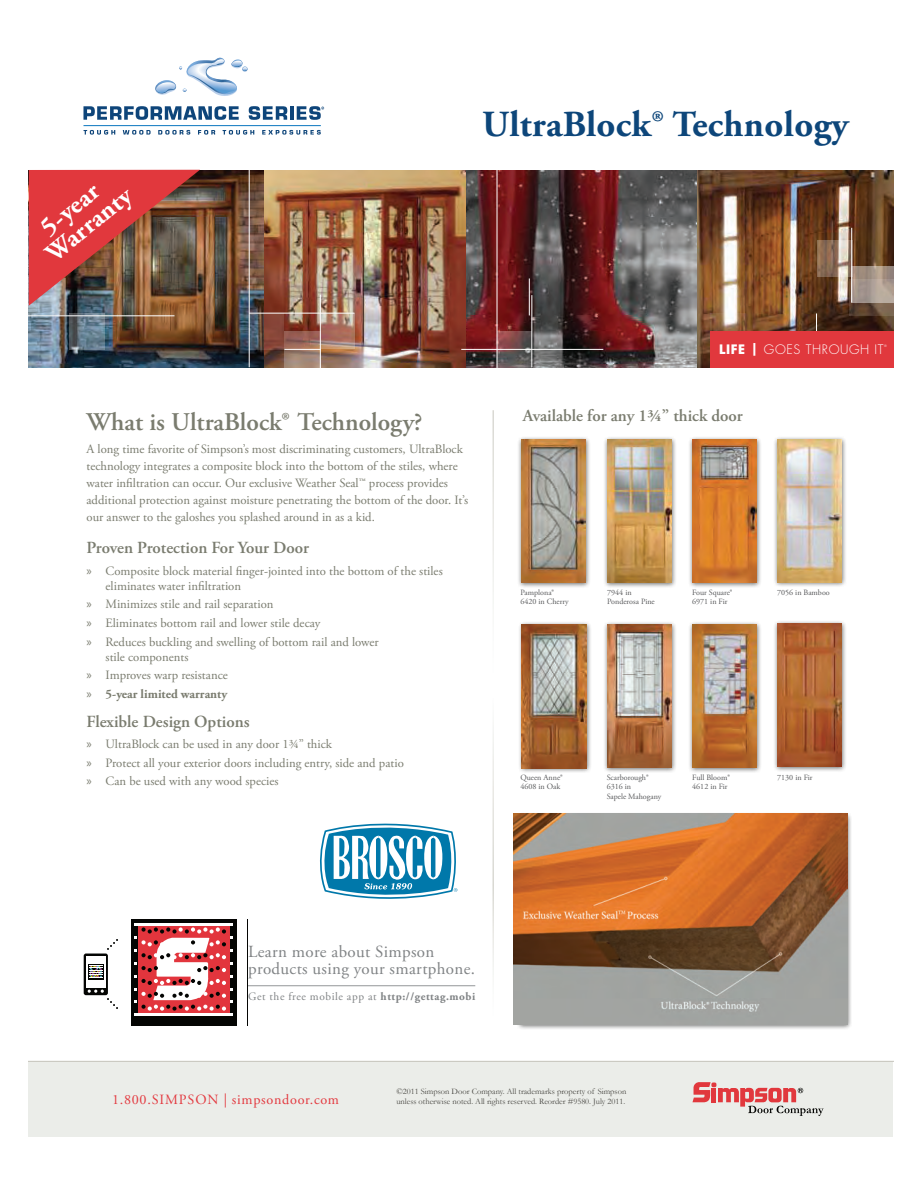
<style>
.page{position:relative;width:918px;height:1188px;background:#fff}
.page>*{position:absolute;margin:0;border:0;box-sizing:border-box;transform-origin:0 0}
.t1{font:700 36.75px "Adobe Garamond Pro";letter-spacing:.01em;color:#0d467a}
.t2{font:700 26.1px/23.7px "Adobe Garamond Pro";color:#fff}
.t3{font:600 25.35px "Adobe Garamond Pro";color:#7a7c6f}
.t4{font:600 16.95px "Adobe Garamond Pro";color:#7a7c6f}
.t5{font:16.95px/17px "Adobe Garamond Pro";letter-spacing:.02em;color:#808385}
.t6{font:14.1px "Adobe Garamond Pro";letter-spacing:.05em;color:#e3393f}
.t7{font:12.75px/18.6px "Adobe Garamond Pro";color:#7a7c6f}
.t8{font:300 12.75px "Futura";letter-spacing:.05em;color:#fff}
.t9{font:11.25px "Adobe Garamond Pro";letter-spacing:.05em;color:#808385}
.t10{font:8.4px/10.2px "Garamond";color:#494843}
.t11{font:8.1px/9.6px "Adobe Garamond Pro";color:#58595b}
.t12{font:300 3.3px "Futura";color:#fff}
.s1{font-family:"Myriad Pro"}
.s2{font-weight:700}
</style>
<div class="page">
<hr style="left:236px;top:985px;width:239px;height:1px;background:#939698">
<div style="left:134px;top:923px;width:100px;height:95px;background:#e2353d"></div>
<svg style="left:131px;top:925px;width:6px;height:90px"></svg>
<div style="left:120px;top:1015px;width:127px;height:21px;background:#040503"></div>
<div style="left:230px;top:909px;width:17px;height:127px;background:#040503"></div>
<div style="left:120px;top:909px;width:127px;height:16px;background:#040503"></div>
<div style="left:120px;top:909px;width:10px;height:127px;background:#fff"></div>
<div style="left:120px;top:1026px;width:127px;height:10px;background:#fff"></div>
<div style="left:237px;top:909px;width:10px;height:127px;background:#fff"></div>
<div style="left:120px;top:909px;width:127px;height:10px;background:#fff"></div>
<hr style="left:134px;top:1013px;width:99px;height:3px;background:#fff">
<svg style="left:134px;top:927px;width:99px;height:84px"></svg>
<hr style="left:134px;top:923px;width:99px;height:3px;background:#fff">
<div style="left:84px;top:954px;width:24px;height:41px;background:#040503;border-radius:2px"></div>
<div style="left:86px;top:956px;width:20px;height:32px;background:#fff"></div>
<svg style="left:107px;top:939px;width:11px;height:11px"></svg>
<svg style="left:88px;top:990px;width:30px;height:19px"></svg>
<svg style="left:88px;top:979px;width:16px;height:1px"></svg>
<div style="left:88px;top:964px;width:16px;height:15px;background:#040503"></div>
<svg style="left:89px;top:965px;width:14px;height:13px"></svg>
<div style="left:29px;top:1061px;width:864px;height:76px;background:#ebede9"></div>
<svg style="left:692px;top:1082px;width:132px;height:34px;background:#dfb3b2"></svg>
<img style="left:465px;top:170px;width:233px;height:198px">
<img style="left:256px;top:170px;width:209px;height:198px">
<img style="left:29px;top:170px;width:234px;height:197px">
<img style="left:698px;top:170px;width:195px;height:198px">
<hr style="left:532px;top:295px;width:1px;height:72px;background:#fff">
<hr style="left:249px;top:170px;width:1px;height:197px;background:#fff">
<hr style="left:320px;top:295px;width:1px;height:75px;background:#fff">
<hr style="left:29px;top:315px;width:146px;height:1px;background:#fff">
<hr style="left:497px;top:147px;width:1px;height:223px;background:#fff">
<hr style="left:249px;top:313px;width:105px;height:1px;background:#fff">
<svg style="left:69px;top:313px;width:36px;height:37px"></svg>
<svg style="left:29px;top:306px;width:37px;height:9px"></svg>
<svg style="left:284px;top:331px;width:37px;height:36px"></svg>
<svg style="left:497px;top:331px;width:35px;height:36px"></svg>
<svg style="left:321px;top:313px;width:33px;height:36px"></svg>
<svg style="left:817px;top:240px;width:36px;height:37px"></svg>
<svg style="left:850px;top:279px;width:43px;height:36px"></svg>
<svg style="left:710px;top:313px;width:36px;height:18px"></svg>
<svg style="left:851px;top:267px;width:42px;height:36px"></svg>
<svg style="left:250px;top:313px;width:34px;height:37px"></svg>
<hr style="left:461px;top:349px;width:142px;height:1px;background:#fff">
<hr style="left:851px;top:228px;width:1px;height:74px;background:#fff">
<hr style="left:816px;top:313px;width:1px;height:36px;background:#fff">
<hr style="left:529px;top:278px;width:1px;height:37px;background:#fff">
<div style="left:710px;top:331px;width:183px;height:37px;background:#e1383d"></div>
<hr style="left:84px;top:125px;width:237px;height:1px;background:#0e78bf">
<svg style="left:83px;top:106px;width:156px;height:14px"></svg>
<svg style="left:249px;top:106px;width:38px;height:14px"></svg>
<hr style="left:290px;top:106px;width:4px;height:14px;background:#0e457a">
<svg style="left:297px;top:106px;width:27px;height:14px"></svg>
<svg style="left:84px;top:130px;width:31px;height:5px"></svg>
<svg style="left:123px;top:130px;width:28px;height:5px"></svg>
<svg style="left:158px;top:130px;width:32px;height:5px"></svg>
<svg style="left:198px;top:130px;width:17px;height:5px"></svg>
<svg style="left:223px;top:130px;width:31px;height:5px"></svg>
<svg style="left:262px;top:130px;width:59px;height:5px"></svg>
<svg style="left:155px;top:57px;width:93px;height:39px"></svg>
<div style="left:517px;top:436px;width:74px;height:152px;background:#040503;opacity:.6"></div>
<img style="left:521px;top:440px;width:65px;height:143px">
<div style="left:603px;top:436px;width:74px;height:152px;background:#040503;opacity:.6"></div>
<img style="left:607px;top:440px;width:64px;height:143px">
<div style="left:688px;top:436px;width:74px;height:152px;background:#040503;opacity:.6"></div>
<img style="left:692px;top:440px;width:64px;height:143px">
<div style="left:773px;top:436px;width:74px;height:152px;background:#040503;opacity:.6"></div>
<img style="left:777px;top:440px;width:64px;height:142px">
<div style="left:518px;top:621px;width:74px;height:152px;background:#040503;opacity:.6"></div>
<img style="left:522px;top:625px;width:64px;height:143px">
<div style="left:603px;top:621px;width:74px;height:152px;background:#040503;opacity:.6"></div>
<img style="left:607px;top:625px;width:64px;height:142px">
<div style="left:688px;top:621px;width:74px;height:152px;background:#040503;opacity:.6"></div>
<img style="left:692px;top:625px;width:64px;height:142px">
<div style="left:773px;top:620px;width:74px;height:152px;background:#040503;opacity:.6"></div>
<img style="left:777px;top:624px;width:64px;height:143px">
<div style="left:516px;top:812px;width:336px;height:218px;background:#040503;opacity:.6"></div>
<img style="left:29px;top:170px;width:171px;height:136px">
<svg style="left:320px;top:823px;width:138px;height:76px"></svg>
<img style="left:513px;top:814px;width:334px;height:210px">
<h2 class="t2" style="left:27px;top:229px;width:104px;rotate:-39deg">»»5-year<br>Warranty</h2>
<h1 class="t1" style="left:482px;top:103px;width:368px">UltraBlock® Technology</h1>
<h3 class="t3" style="left:87px;top:408px;width:337px">What is UltraBlock® Technology?</h3>
<p class="t7" style="left:87px;top:441px;width:383px;line-height:17px">A long time favorite of Simpson’s most discriminating customers, UltraBlock technology integrates a composite block into the bottom of the stiles, where water infiltration can occur. Our exclusive Weather Seal™ process provides additional protection against moisture penetrating the bottom of the door. it’s our answer to the galoshes you splashed around in as a kid.</p>
<h3 class="t4" style="left:87px;top:538px;width:224px">Proven Protection For Your Door</h3>
<p class="t7" style="left:106px;top:563px;width:339px;line-height:15.3px;text-indent:-19px"><span class="s1">»</span> Composite block material finger-jointed into the bottom of the stiles eliminates water infiltration</p>
<p class="t7" style="left:87px;top:596px;width:294px"><span class="s1">»</span> Minimizes stile and rail separation<br><span class="s1">»</span> Eliminates bottom rail and lower stile decay<br><span class="s1">»</span> reduces buckling and swelling of bottom rail and lower</p>
<p class="t7" style="left:87px;top:648px;width:143px;text-indent:19px">stile components<br><span class="s1">»</span> improves warp resistance <span class="s1">»</span> <span class="s2">5-year limited warranty</span></p>
<h3 class="t4" style="left:87px;top:712px;width:165px">Flexible Design Options</h3>
<p class="t7" style="left:87px;top:735px;width:319px"><span class="s1">»</span> UltraBlock can be used in any door 1¾” thick<br><span class="s1">»</span> Protect all your exterior doors including entry, side and patio <span class="s1">»</span> Can be used with any wood species</p>
<p class="t8" style="left:719px;top:342px;width:166px"><span class="s2">LIFE |</span> GOES THROUGH IT</p>
<p class="t12" style="left:884px;top:344px;width:4px">®</p>
<h3 class="t4" style="left:523px;top:406px;width:221px">Available for any 1¾” thick door</h3>
<p class="t11" style="left:520px;top:587px;width:50px">Pamplona®<br>6420 in Cherry</p>
<p class="t11" style="left:607px;top:587px;width:49px">7944 in<br>Ponderosa Pine</p>
<p class="t11" style="left:692px;top:587px;width:42px">Four Square®<br>6971 in Fir</p>
<p class="t11" style="left:777px;top:587px;width:54px">7056 in Bamboo</p>
<p class="t11" style="left:520px;top:773px;width:44px">Queen Anne®<br>4608 in Oak</p>
<p class="t11" style="left:607px;top:773px;width:56px">Scarborough®<br>6316 in<br>Sapele Mahogany</p>
<p class="t11" style="left:692px;top:773px;width:39px">Full Bloom®<br>4612 in Fir</p>
<p class="t11" style="left:777px;top:773px;width:37px">7130 in Fir</p>
<h3 class="t5" style="left:248px;top:944px;width:228px">Learn more about Simpson products using your smartphone.</h3>
<p class="t9" style="left:248px;top:990px;width:229px">Get the free mobile app at <span class="s2">http://gettag.mobi</span></p>
<p class="t6" style="left:112px;top:1091px;width:229px">1.800.SiMPSOn | simpsondoor.com</p>
<p class="t10" style="left:396px;top:1086px;width:231px">©2011 Simpson Door Company. All trademarks property of Simpson unless otherwise noted. All rights reserved. Reorder #9580. July 2011.</p>
</div>
